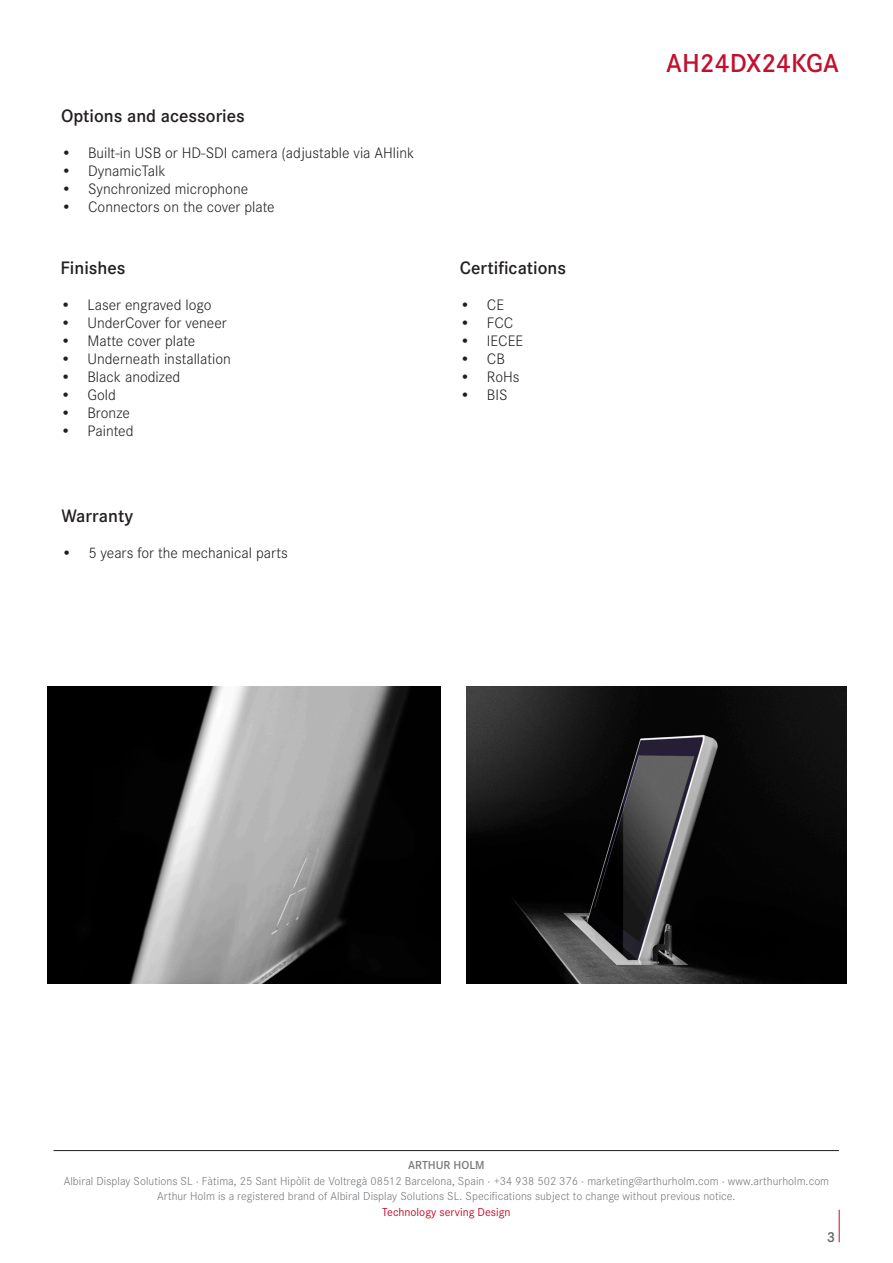
<style>
.page{position:relative;width:893px;height:1263px;background:#fff}
.page>*{position:absolute;margin:0;border:0;box-sizing:border-box;transform-origin:0 0}
.t1{font:600 27px "Corporate S";color:#c3102f}
.t2{font:600 18.75px "Corporate S";color:#231f20}
.t3{font:300 15.75px "Corporate S";color:#231f20}
.t4{font:600 15px "Corporate S";color:#636366}
.t5{font:300 12px "Corporate S";letter-spacing:.005em;color:#76787b}
.t6{font:12px "Corporate S";color:#c3102f}
.t7{font:600 12px "Corporate S";color:#76787b}
</style>
<div class="page">
<hr style="left:839px;top:1210px;width:1px;height:32px;background:#c3102f">
<hr style="left:54px;top:1150px;width:785px;height:1px;background:#231f20">
<img style="left:48px;top:687px;width:392px;height:297px">
<img style="left:467px;top:687px;width:379px;height:297px">
<p class="t2" style="left:61px;top:103px;width:185px">Options and acessories</p>
<p class="t3" style="left:61px;top:143px;width:355px">• Built-in USB or HD-SDI camera (adjustable via AHlink</p>
<p class="t3" style="left:61px;top:161px;width:106px">• DynamicTalk</p>
<p class="t3" style="left:61px;top:179px;width:189px">• Synchronized microphone</p>
<p class="t3" style="left:61px;top:197px;width:215px">• Connectors on the cover plate</p>
<p class="t2" style="left:61px;top:255px;width:67px">Finishes</p>
<p class="t3" style="left:61px;top:294px;width:153px">• Laser engraved logo</p>
<p class="t3" style="left:61px;top:312px;width:168px">• UnderCover for veneer</p>
<p class="t3" style="left:61px;top:330px;width:136px">• Matte cover plate</p>
<p class="t3" style="left:61px;top:348px;width:172px">• Underneath installation</p>
<p class="t3" style="left:61px;top:366px;width:121px">• Black anodized</p>
<p class="t3" style="left:61px;top:384px;width:57px">• Gold</p>
<p class="t3" style="left:61px;top:402px;width:71px">• Bronze</p>
<p class="t3" style="left:61px;top:420px;width:75px">• Painted</p>
<p class="t2" style="left:61px;top:503px;width:73px">Warranty</p>
<p class="t3" style="left:61px;top:543px;width:228px">• 5 years for the mechanical parts</p>
<p class="t2" style="left:460px;top:255px;width:108px">Certifications</p>
<p class="t3" style="left:460px;top:294px;width:46px">• CE</p>
<p class="t3" style="left:460px;top:312px;width:55px">• FCC</p>
<p class="t3" style="left:460px;top:330px;width:65px">• IECEE</p>
<p class="t3" style="left:460px;top:348px;width:46px">• CB</p>
<p class="t3" style="left:460px;top:366px;width:61px">• RoHs</p>
<p class="t3" style="left:460px;top:384px;width:49px">• BIS</p>
<p class="t1" style="left:666px;top:45px;width:174px">AH24DX24KGA</p>
<p class="t7" style="left:408px;top:1157px;width:78px">ARTHUR HOLM</p>
<p class="t5" style="left:64px;top:1173px;width:767px">Albiral Display Solutions SL · Fàtima, 25 Sant Hipòlit de Voltregà 08512 Barcelona, Spain · +34 938 502 376 · marketing@arthurholm.com · www.arthurholm.com</p>
<p class="t5" style="left:157px;top:1188px;width:580px">Arthur Holm is a registered brand of Albiral Display Solutions SL. Specifications subject to change without previous notice.</p>
<p class="t6" style="left:382px;top:1204px;width:130px">Technology serving Design</p>
<p class="t4" style="left:827px;top:1227px;width:10px">3</p>
</div>
